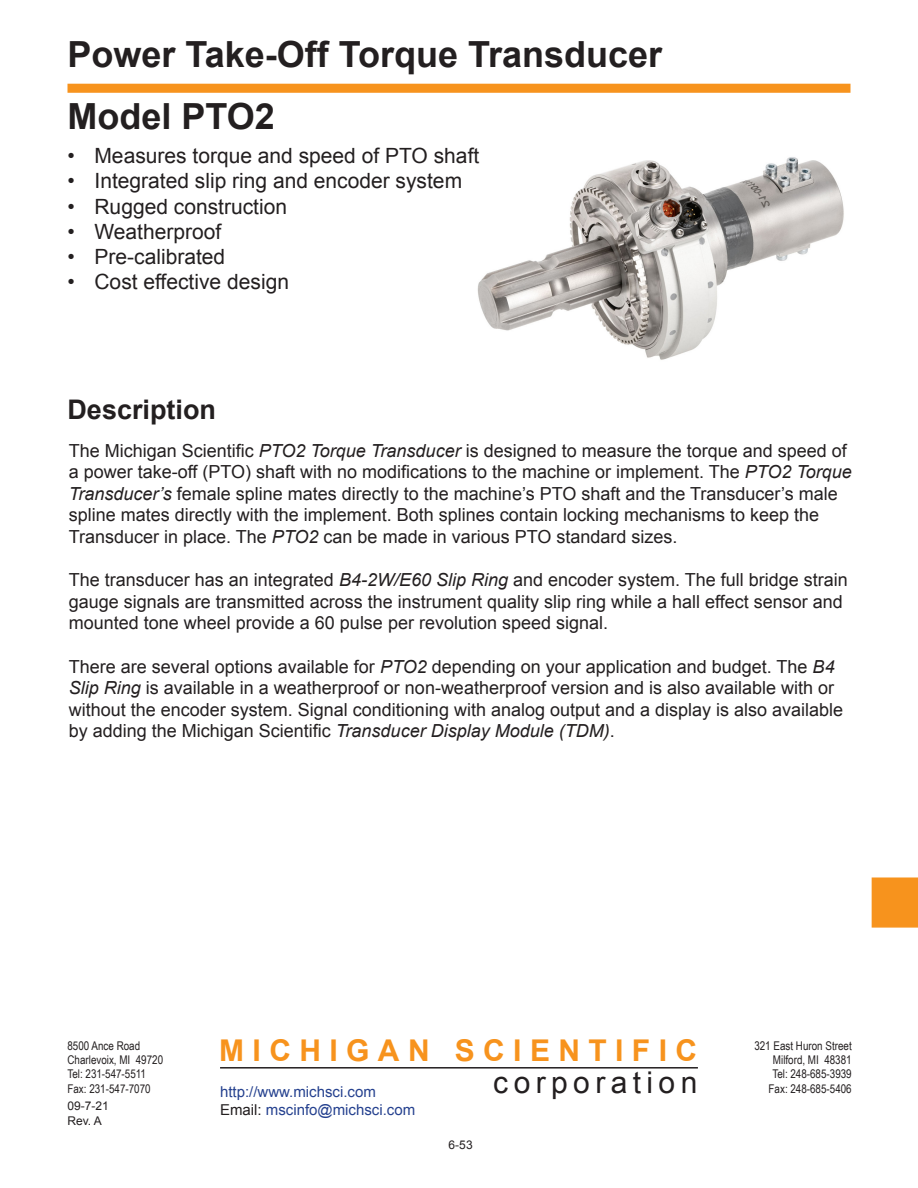
<style>
.page{position:relative;width:918px;height:1188px;background:#fff}
.page>*{position:absolute;margin:0;border:0;box-sizing:border-box;transform-origin:0 0}
.model{font:700 36px "Arial";color:#231f20}
.t1{font:700 30px "Arial";letter-spacing:.28em;color:#f7931d}
.t2{font:30px "Arial";letter-spacing:.18em;color:#231f20}
.description{font:700 27px "Arial";color:#231f20}
.t3{font:21px "Arial";color:#231f20}
.body{font:18px/21.6px "Arial";color:#231f20}
.t4{font:15px/18px "Arial";color:#25418f}
.t5{font:12px/14.4px "Arial Narrow";color:#231f20}
.t6{font:12px/14.4px "Arial";color:#231f20}
.s1{font-style:italic}
.s2{color:#231f20}
</style>
<div class="page">
<div style="left:68px;top:84px;width:782px;height:9px;background:#f7931d;border:2px solid #f7931d"></div>
<hr style="left:220px;top:1067px;width:478px;height:2px;background:#231f20">
<div style="left:872px;top:878px;width:46px;height:50px;background:#f7931d"></div>
<img style="left:477px;top:157px;width:367px;height:203px">
<h1 class="model" style="left:68px;top:30px;width:596px">Power Take-Off Torque Transducer</h1>
<p class="model" style="left:68px;top:93px;width:209px">Model PTO2</p>
<p class="t3" style="left:68px;top:142px;width:413px">• Measures torque and speed of PTO shaft</p>
<p class="t3" style="left:68px;top:167px;width:396px">• Integrated slip ring and encoder system</p>
<p class="t3" style="left:68px;top:193px;width:221px">• Rugged construction</p>
<p class="t3" style="left:68px;top:218px;width:155px">• Weatherproof</p>
<p class="t3" style="left:68px;top:243px;width:159px">• Pre-calibrated</p>
<p class="t3" style="left:68px;top:268px;width:223px">• Cost effective design</p>
<p class="description" style="left:68px;top:392px;width:150px">Description</p>
<p class="body" style="left:69px;top:440px;width:784px">The Michigan Scientific <span class="s1">PTO2 Torque Transducer</span> is designed to measure the torque and speed of a power take-off (PTO) shaft with no modifications to the machine or implement. The <span class="s1">PTO2 Torque Transducer’s</span> female spline mates directly to the machine’s PTO shaft and the Transducer’s male spline mates directly with the implement. Both splines contain locking mechanisms to keep the Transducer in place. The <span class="s1">PTO2</span> can be made in various PTO standard sizes.</p>
<p class="body" style="left:69px;top:569px;width:781px">The transducer has an integrated <span class="s1">B4-2W/E60 Slip Ring</span> and encoder system. The full bridge strain gauge signals are transmitted across the instrument quality slip ring while a hall effect sensor and mounted tone wheel provide a 60 pulse per revolution speed signal.</p>
<p class="body" style="left:69px;top:656px;width:776px">There are several options available for <span class="s1">PTO2</span> depending on your application and budget. The <span class="s1">B4<br>Slip Ring</span> is available in a weatherproof or non-weatherproof version and is also available with or without the encoder system. Signal conditioning with analog output and a display is also available by adding the Michigan Scientific <span class="s1">Transducer Display Module (TDM)</span>.</p>
<h2 class="t1" style="left:219px;top:1031px;width:479px">MICHIGAN SCIENTIFIC</h2>
<h2 class="t2" style="left:493px;top:1063px;width:206px">corporation</h2>
<p class="t5" style="left:68px;top:1038px;width:97px">8500 Ance Road<br>Charlevoix, MI 49720<br>Tel: 231-547-5511<br>Fax: 231-547-7070</p>
<p class="t5" style="left:754px;top:1038px;width:99px;text-align:right">321 East Huron Street<br>Milford, MI 48381<br>Tel: 248-685-3939<br>Fax: 248-685-5406</p>
<p class="t6" style="left:68px;top:1099px;width:43px">09-7-21<br>Rev. A</p>
<p class="t6" style="left:449px;top:1137px;width:26px">6-53</p>
<p class="t4" style="left:220px;top:1083px;width:197px">http://www.michsci.com<br><span class="s2">Email:</span> mscinfo@michsci.com</p>
</div>
